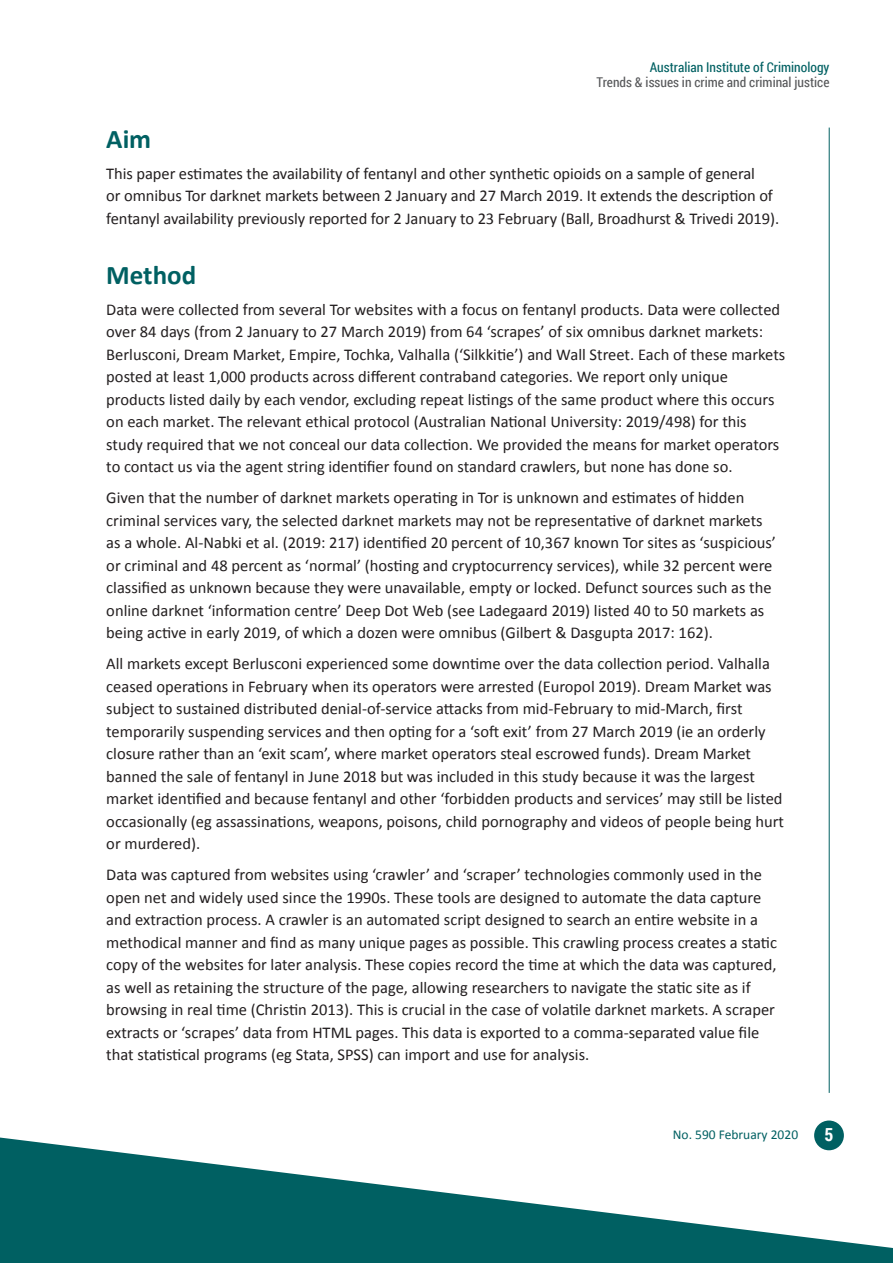
<style>
.page{position:relative;width:893px;height:1263px;background:#fff}
.page>*{position:absolute;margin:0;border:0;box-sizing:border-box;transform-origin:0 0}
.t1{font:700 27px "Calibri";color:#006062}
.t2{font:700 18px "Roboto Condensed";color:#fff}
.body{font:16.5px/22.5px "Calibri";color:#231f20}
.t3{font:13.5px "Roboto Condensed";color:#57585a}
.t4{font:13.5px "Roboto Condensed";color:#006062}
.t5{font:13.5px "Calibri";color:#006062}
</style>
<div class="page">
<hr style="left:829px;top:128px;width:1px;height:965px;background:#006062">
<div style="left:814px;top:1120px;width:30px;height:30px;background:#006062;border-radius:50%"></div>
<svg style="left:0;top:1137px;width:893px;height:126px;fill:#006062"></svg>
<p class="t4" style="left:650px;top:58px;width:181px">Australian Institute of Criminology</p>
<p class="t3" style="left:597px;top:73px;width:234px">Trends &amp; issues in crime and criminal justice</p>
<h1 class="t1" style="left:106px;top:122px;width:46px">Aim</h1>
<p class="body" style="left:106px;top:162px;width:674px">This paper estimates the availability of fentanyl and other synthetic opioids on a sample of general<br>or omnibus Tor darknet markets between 2 January and 27 March 2019. It extends the description of fentanyl availability previously reported for 2 January to 23 February (Ball, Broadhurst &amp; Trivedi 2019).</p>
<h1 class="t1" style="left:106px;top:257px;width:91px">Method</h1>
<p class="body" style="left:106px;top:298px;width:680px">Data were collected from several Tor websites with a focus on fentanyl products. Data were collected over 84 days (from 2 January to 27 March 2019) from 64 ‘scrapes’ of six omnibus darknet markets:<br>Berlusconi, Dream Market, Empire, Tochka, Valhalla (‘Silkkitie’) and Wall Street. Each of these markets posted at least 1,000 products across different contraband categories. We report only unique products listed daily by each vendor, excluding repeat listings of the same product where this occurs on each market. The relevant ethical protocol (Australian National University: 2019/498) for this study required that we not conceal our data collection. We provided the means for market operators to contact us via the agent string identifier found on standard crawlers, but none has done so.</p>
<p class="body" style="left:106px;top:486px;width:671px">Given that the number of darknet markets operating in Tor is unknown and estimates of hidden criminal services vary, the selected darknet markets may not be representative of darknet markets as a whole. Al-Nabki et al. (2019: 217) identified 20 percent of 10,367 known Tor sites as ‘suspicious’ or criminal and 48 percent as ‘normal’ (hosting and cryptocurrency services), while 32 percent were classified as unknown because they were unavailable, empty or locked. Defunct sources such as the online darknet ‘information centre’ Deep Dot Web (see Ladegaard 2019) listed 40 to 50 markets as being active in early 2019, of which a dozen were omnibus (Gilbert &amp; Dasgupta 2017: 162).</p>
<p class="body" style="left:106px;top:652px;width:679px">All markets except Berlusconi experienced some downtime over the data collection period. Valhalla ceased operations in February when its operators were arrested (Europol 2019). Dream Market was subject to sustained distributed denial-of-service attacks from mid-February to mid-March, first temporarily suspending services and then opting for a ‘soft exit’ from 27 March 2019 (ie an orderly closure rather than an ‘exit scam’, where market operators steal escrowed funds). Dream Market banned the sale of fentanyl in June 2018 but was included in this study because it was the largest market identified and because fentanyl and other ‘forbidden products and services’ may still be listed occasionally (eg assassinations, weapons, poisons, child pornography and videos of people being hurt or murdered).</p>
<p class="body" style="left:106px;top:863px;width:672px">Data was captured from websites using ‘crawler’ and ‘scraper’ technologies commonly used in the open net and widely used since the 1990s. These tools are designed to automate the data capture and extraction process. A crawler is an automated script designed to search an entire website in a methodical manner and find as many unique pages as possible. This crawling process creates a static copy of the websites for later analysis. These copies record the time at which the data was captured, as well as retaining the structure of the page, allowing researchers to navigate the static site as if browsing in real time (Christin 2013). This is crucial in the case of volatile darknet markets. A scraper extracts or ‘scrapes’ data from HTML pages. This data is exported to a comma-separated value file that statistical programs (eg Stata, SPSS) can import and use for analysis.</p>
<p class="t5" style="left:673px;top:1126px;width:127px">No. 590 February 2020</p>
<p class="t2" style="left:824px;top:1122px;width:10px">5</p>
</div>
